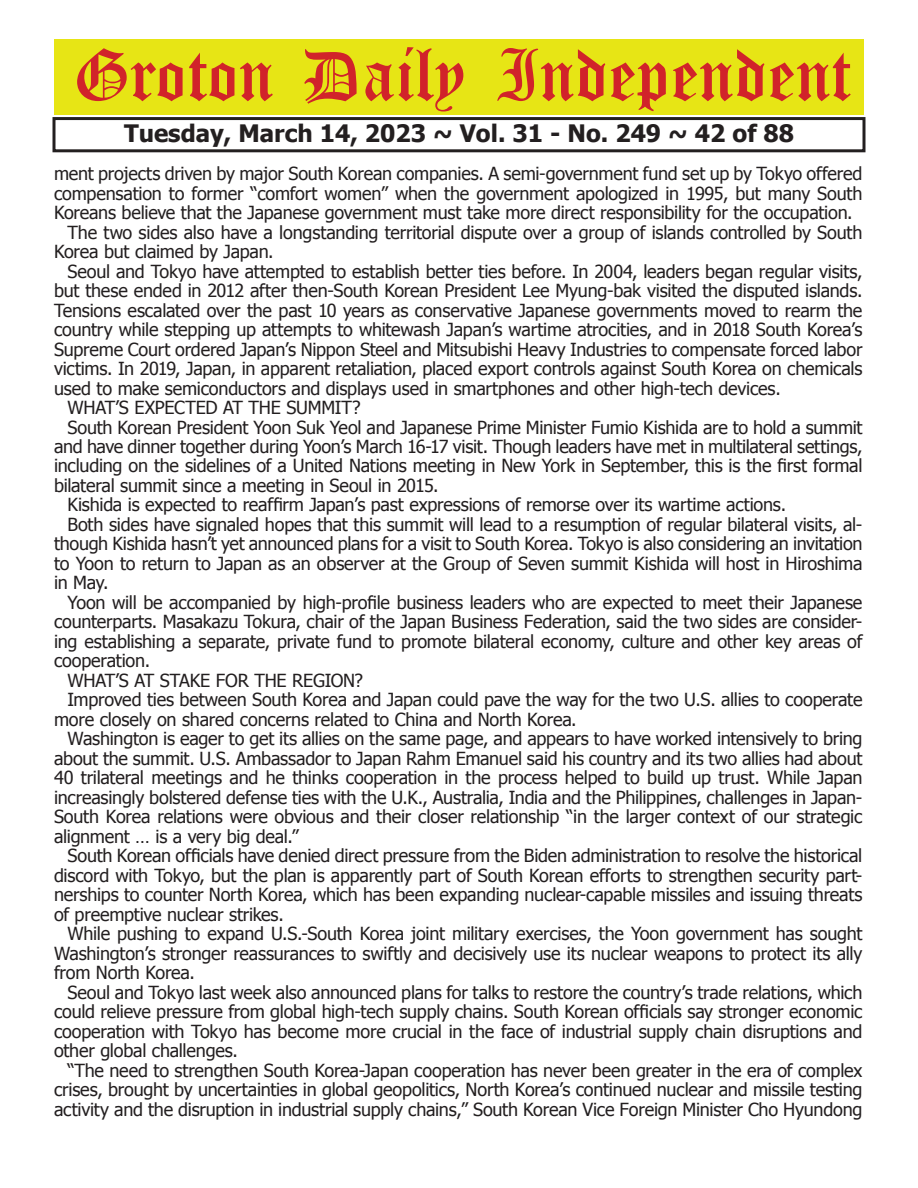
<style>
.page{position:relative;width:918px;height:1188px;background:#fff}
.page>*{position:absolute;margin:0;border:0;box-sizing:border-box;transform-origin:0 0}
.t1{font:54px "Old English Five";color:#d1232a}
.t2{font:700 24px "Tahoma";color:#231f20}
.t3{font:18px "Tahoma";letter-spacing:-.01em;color:#231f20}
</style>
<div class="page">
<div style="left:52px;top:117px;width:814px;height:35px;border:3px solid #231f20"></div>
<div style="left:54px;top:40px;width:810px;height:75px;background:#e7e515"></div>
<h1 class="t1" style="left:73px;top:50px;width:779px">Groton Daily Independent</h1>
<h2 class="t2" style="left:124px;top:116px;width:672px">Tuesday, March 14, 2023 ~ Vol. 31 - No. 249 ~ 42 of 88</h2>
<p class="t3" style="left:54px;top:161px;width:810px">ment projects driven by major South Korean companies. A semi-government fund set up by Tokyo offered</p>
<p class="t3" style="left:54px;top:181px;width:810px">compensation to former “comfort women” when the government apologized in 1995, but many South</p>
<p class="t3" style="left:54px;top:200px;width:800px">Koreans believe that the Japanese government must take more direct responsibility for the occupation.</p>
<p class="t3" style="left:68px;top:220px;width:796px">The two sides also have a longstanding territorial dispute over a group of islands controlled by South</p>
<p class="t3" style="left:54px;top:239px;width:221px">Korea but claimed by Japan.</p>
<p class="t3" style="left:68px;top:259px;width:797px">Seoul and Tokyo have attempted to establish better ties before. In 2004, leaders began regular visits,</p>
<p class="t3" style="left:54px;top:278px;width:810px">but these ended in 2012 after then-South Korean President Lee Myung-bak visited the disputed islands.</p>
<p class="t3" style="left:54px;top:298px;width:810px">Tensions escalated over the past 10 years as conservative Japanese governments moved to rearm the</p>
<p class="t3" style="left:54px;top:317px;width:810px">country while stepping up attempts to whitewash Japan’s wartime atrocities, and in 2018 South Korea’s</p>
<p class="t3" style="left:54px;top:337px;width:810px">Supreme Court ordered Japan’s Nippon Steel and Mitsubishi Heavy Industries to compensate forced labor</p>
<p class="t3" style="left:54px;top:356px;width:810px">victims. In 2019, Japan, in apparent retaliation, placed export controls against South Korea on chemicals</p>
<p class="t3" style="left:54px;top:376px;width:728px">used to make semiconductors and displays used in smartphones and other high-tech devices.</p>
<p class="t3" style="left:68px;top:395px;width:295px">WHAT’S EXPECTED AT THE SUMMIT?</p>
<p class="t3" style="left:68px;top:415px;width:797px">South Korean President Yoon Suk Yeol and Japanese Prime Minister Fumio Kishida are to hold a summit</p>
<p class="t3" style="left:54px;top:434px;width:810px">and have dinner together during Yoon’s March 16-17 visit. Though leaders have met in multilateral settings,</p>
<p class="t3" style="left:54px;top:454px;width:810px">including on the sidelines of a United Nations meeting in New York in September, this is the first formal</p>
<p class="t3" style="left:54px;top:473px;width:386px">bilateral summit since a meeting in Seoul in 2015.</p>
<p class="t3" style="left:68px;top:493px;width:720px">Kishida is expected to reaffirm Japan’s past expressions of remorse over its wartime actions.</p>
<p class="t3" style="left:68px;top:512px;width:796px">Both sides have signaled hopes that this summit will lead to a resumption of regular bilateral visits, al-</p>
<p class="t3" style="left:54px;top:532px;width:810px">though Kishida hasn’t yet announced plans for a visit to South Korea. Tokyo is also considering an invitation</p>
<p class="t3" style="left:54px;top:551px;width:810px">to Yoon to return to Japan as an observer at the Group of Seven summit Kishida will host in Hiroshima</p>
<p class="t3" style="left:54px;top:571px;width:56px">in May.</p>
<p class="t3" style="left:68px;top:590px;width:796px">Yoon will be accompanied by high-profile business leaders who are expected to meet their Japanese</p>
<p class="t3" style="left:54px;top:610px;width:810px">counterparts. Masakazu Tokura, chair of the Japan Business Federation, said the two sides are consider-</p>
<p class="t3" style="left:54px;top:629px;width:810px">ing establishing a separate, private fund to promote bilateral economy, culture and other key areas of</p>
<p class="t3" style="left:54px;top:649px;width:98px">cooperation.</p>
<p class="t3" style="left:68px;top:668px;width:297px">WHAT’S AT STAKE FOR THE REGION?</p>
<p class="t3" style="left:68px;top:688px;width:796px">Improved ties between South Korea and Japan could pave the way for the two U.S. allies to cooperate</p>
<p class="t3" style="left:54px;top:707px;width:524px">more closely on shared concerns related to China and North Korea.</p>
<p class="t3" style="left:68px;top:727px;width:797px">Washington is eager to get its allies on the same page, and appears to have worked intensively to bring</p>
<p class="t3" style="left:54px;top:746px;width:810px">about the summit. U.S. Ambassador to Japan Rahm Emanuel said his country and its two allies had about</p>
<p class="t3" style="left:54px;top:766px;width:810px">40 trilateral meetings and he thinks cooperation in the process helped to build up trust. While Japan</p>
<p class="t3" style="left:54px;top:785px;width:810px">increasingly bolstered defense ties with the U.K., Australia, India and the Philippines, challenges in Japan-</p>
<p class="t3" style="left:54px;top:805px;width:810px">South Korea relations were obvious and their closer relationship “in the larger context of our strategic</p>
<p class="t3" style="left:54px;top:824px;width:246px">alignment … is a very big deal.”</p>
<p class="t3" style="left:68px;top:844px;width:796px">South Korean officials have denied direct pressure from the Biden administration to resolve the historical</p>
<p class="t3" style="left:54px;top:863px;width:810px">discord with Tokyo, but the plan is apparently part of South Korean efforts to strengthen security part-</p>
<p class="t3" style="left:54px;top:883px;width:810px">nerships to counter North Korea, which has been expanding nuclear-capable missiles and issuing threats</p>
<p class="t3" style="left:54px;top:902px;width:231px">of preemptive nuclear strikes.</p>
<p class="t3" style="left:68px;top:922px;width:796px">While pushing to expand U.S.-South Korea joint military exercises, the Yoon government has sought</p>
<p class="t3" style="left:54px;top:941px;width:810px">Washington’s stronger reassurances to swiftly and decisively use its nuclear weapons to protect its ally</p>
<p class="t3" style="left:54px;top:961px;width:142px">from North Korea.</p>
<p class="t3" style="left:68px;top:980px;width:797px">Seoul and Tokyo last week also announced plans for talks to restore the country’s trade relations, which</p>
<p class="t3" style="left:54px;top:1000px;width:810px">could relieve pressure from global high-tech supply chains. South Korean officials say stronger economic</p>
<p class="t3" style="left:54px;top:1019px;width:810px">cooperation with Tokyo has become more crucial in the face of industrial supply chain disruptions and</p>
<p class="t3" style="left:54px;top:1039px;width:186px">other global challenges.</p>
<p class="t3" style="left:68px;top:1058px;width:797px">“The need to strengthen South Korea-Japan cooperation has never been greater in the era of complex</p>
<p class="t3" style="left:54px;top:1078px;width:810px">crises, brought by uncertainties in global geopolitics, North Korea’s continued nuclear and missile testing</p>
<p class="t3" style="left:54px;top:1097px;width:810px">activity and the disruption in industrial supply chains,” South Korean Vice Foreign Minister Cho Hyundong</p>
</div>
